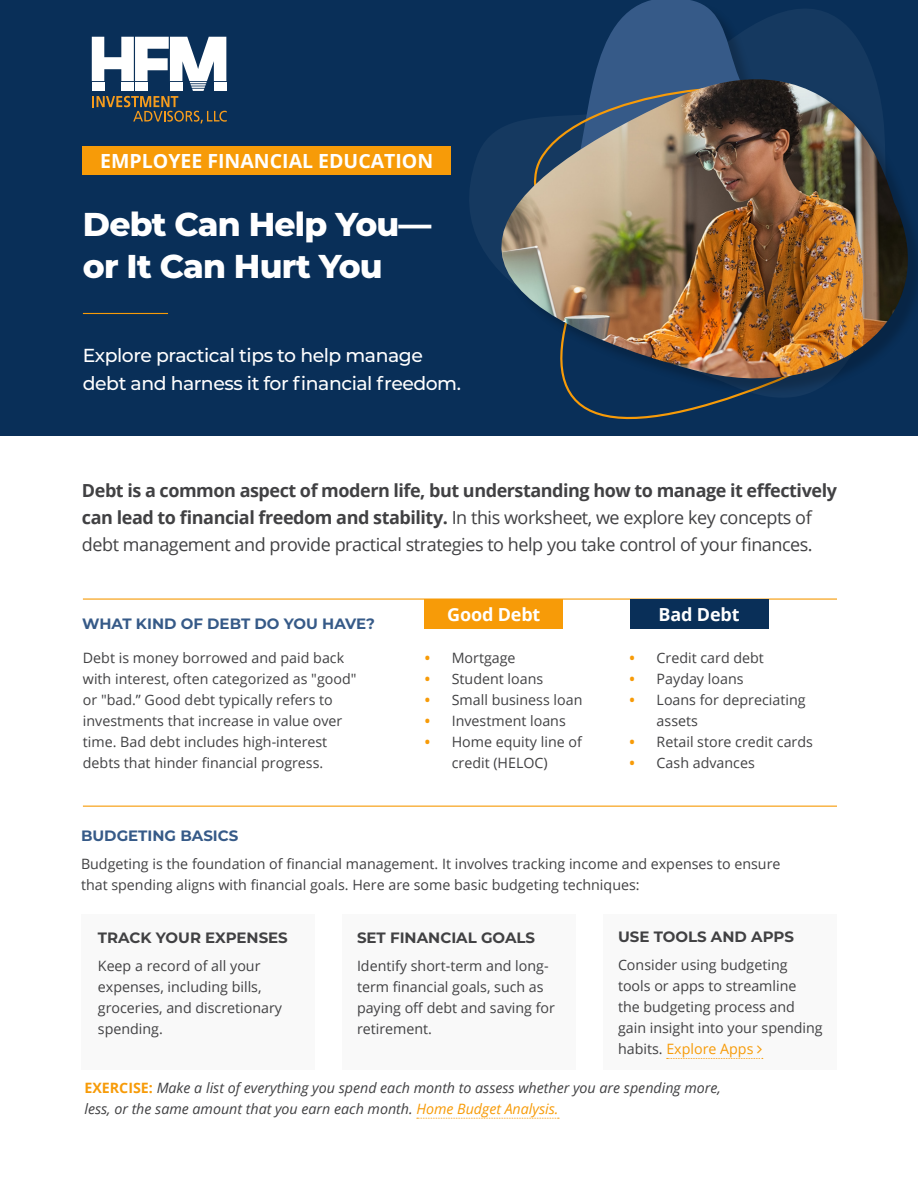
<style>
.page{position:relative;width:918px;height:1188px;background:#fff}
.page>*{position:absolute;margin:0;border:0;box-sizing:border-box;transform-origin:0 0}
.t1{font:800 33px/42px "Montserrat";letter-spacing:-.025em;color:#fff}
.t2{font:700 19.5px "Open Sans";color:#fff}
.t3{font:500 18.75px/28.2px "Montserrat";letter-spacing:-.025em;color:#fff}
.t4{font:18px/27px "Open Sans";letter-spacing:-.025em;color:#414143}
.t5{font:700 18px "Open Sans";letter-spacing:-.01em;color:#fff}
.t6{font:700 15px "Montserrat";color:#414143}
.t7{font:700 15px "Montserrat";color:#365a88}
.t8{font:14.25px/21px "Open Sans";color:#414143}
.t9{font:italic 14.25px/21px "Open Sans";color:#414143}
.s1{font-weight:700}
.s2{font-weight:700;color:#f79b08}
.s3{color:#f79b08}
.s4{font-weight:700;font-style:normal;color:#f79b08}
</style>
<div class="page">
<div style="left:81px;top:914px;width:234px;height:156px;background:#f9f9f9"></div>
<div style="left:342px;top:914px;width:234px;height:156px;background:#f9f9f9"></div>
<div style="left:603px;top:914px;width:234px;height:156px;background:#f9f9f9"></div>
<hr style="left:83px;top:598px;width:754px;height:2px;background:#f79b08">
<hr style="left:83px;top:806px;width:754px;height:1px;background:#f79b08">
<svg style="left:417px;top:1118px;width:142px;height:1px"></svg>
<div style="left:424px;top:600px;width:139px;height:29px;background:#f79b08"></div>
<div style="left:630px;top:600px;width:139px;height:29px;background:#092f58"></div>
<div style="left:0;top:0;width:918px;height:435px;background:#092f58"></div>
<svg style="left:429px;top:129px;width:88px;height:307px"></svg>
<svg style="left:595px;top:0;width:278px;height:73px"></svg>
<svg style="left:517px;top:73px;width:401px;height:363px"></svg>
<div style="left:504px;top:82px;width:414px;height:315px;background:#000;opacity:.21"></div>
<img style="left:500px;top:79px;width:409px;height:301px">
<svg style="left:92px;top:37px;width:135px;height:86px"></svg>
<div style="left:83px;top:147px;width:368px;height:28px;background:#f79b08"></div>
<hr style="left:83px;top:313px;width:85px;height:1px;background:#f79b08">
<svg style="left:667px;top:1057px;width:96px;height:2px"></svg>
<h2 class="t2" style="left:100px;top:148px;width:335px">EMPLOYEE FINANCIAL EDUCATION</h2>
<h1 class="t1" style="left:83px;top:202px;width:350px">Debt Can Help You— or It Can Hurt You</h1>
<h3 class="t3" style="left:83px;top:340px;width:380px">Explore practical tips to help manage debt and harness it for financial freedom.</h3>
<p class="t4" style="left:82px;top:476px;width:756px"><span class="s1">Debt is a common aspect of modern life, but understanding how to manage it effectively can lead to financial freedom and stability.</span> In this worksheet, we explore key concepts of debt management and provide practical strategies to help you take control of your finances.</p>
<p class="t5" style="left:447px;top:602px;width:95px">Good Debt</p>
<p class="t5" style="left:659px;top:602px;width:82px">Bad Debt</p>
<p class="t7" style="left:82px;top:613px;width:294px">WHAT KIND OF DEBT DO YOU HAVE?</p>
<p class="t8" style="left:83px;top:647px;width:275px">Debt is money borrowed and paid back with interest, often categorized as "good" or "bad.” Good debt typically refers to investments that increase in value over time. Bad debt includes high-interest debts that hinder financial progress.</p>
<p class="t8" style="left:425px;top:647px;width:92px"><span class="s2">•</span> Mortgage</p>
<p class="t8" style="left:630px;top:647px;width:136px"><span class="s2">•</span> Credit card debt</p>
<p class="t8" style="left:630px;top:668px;width:115px"><span class="s2">•</span> Payday loans</p>
<p class="t8" style="left:657px;top:689px;width:150px;text-indent:-27px"><span class="s2">•</span> Loans for depreciating assets</p>
<p class="t8" style="left:630px;top:731px;width:185px"><span class="s2">•</span> Retail store credit cards</p>
<p class="t8" style="left:630px;top:752px;width:127px"><span class="s2">•</span> Cash advances</p>
<p class="t8" style="left:425px;top:668px;width:120px"><span class="s2">•</span> Student loans</p>
<p class="t8" style="left:425px;top:689px;width:159px"><span class="s2">•</span> Small business loan</p>
<p class="t8" style="left:425px;top:710px;width:143px"><span class="s2">•</span> Investment loans</p>
<p class="t8" style="left:425px;top:731px;width:159px;text-align:center"><span class="s2">•</span> Home equity line of credit (HELOC)</p>
<p class="t7" style="left:81px;top:825px;width:159px">BUDGETING BASICS</p>
<p class="t8" style="left:81px;top:853px;width:701px">Budgeting is the foundation of financial management. It involves tracking income and expenses to ensure that spending aligns with financial goals. Here are some basic budgeting techniques:</p>
<p class="t6" style="left:98px;top:927px;width:191px">TRACK YOUR EXPENSES</p>
<p class="t8" style="left:98px;top:955px;width:186px">Keep a record of all your expenses, including bills, groceries, and discretionary spending.</p>
<p class="t6" style="left:618px;top:926px;width:178px">USE TOOLS AND APPS</p>
<p class="t8" style="left:618px;top:954px;width:206px">Consider using budgeting tools or apps to streamline<br>the budgeting process and gain insight into your spending habits. <span class="s3">Explore Apps</span></p>
<p class="t9" style="left:84px;top:1077px;width:638px"><span class="s4">EXERCISE:</span> Make a list of everything you spend each month to assess whether you are spending more, less, or the same amount that you earn each month. <span class="s3">Home Budget Analysis.</span></p>
<p class="t6" style="left:357px;top:927px;width:180px">SET FINANCIAL GOALS</p>
<p class="t8" style="left:357px;top:955px;width:199px">Identify short-term and long&shy;term financial goals, such as paying off debt and saving for retirement.</p>
</div>
